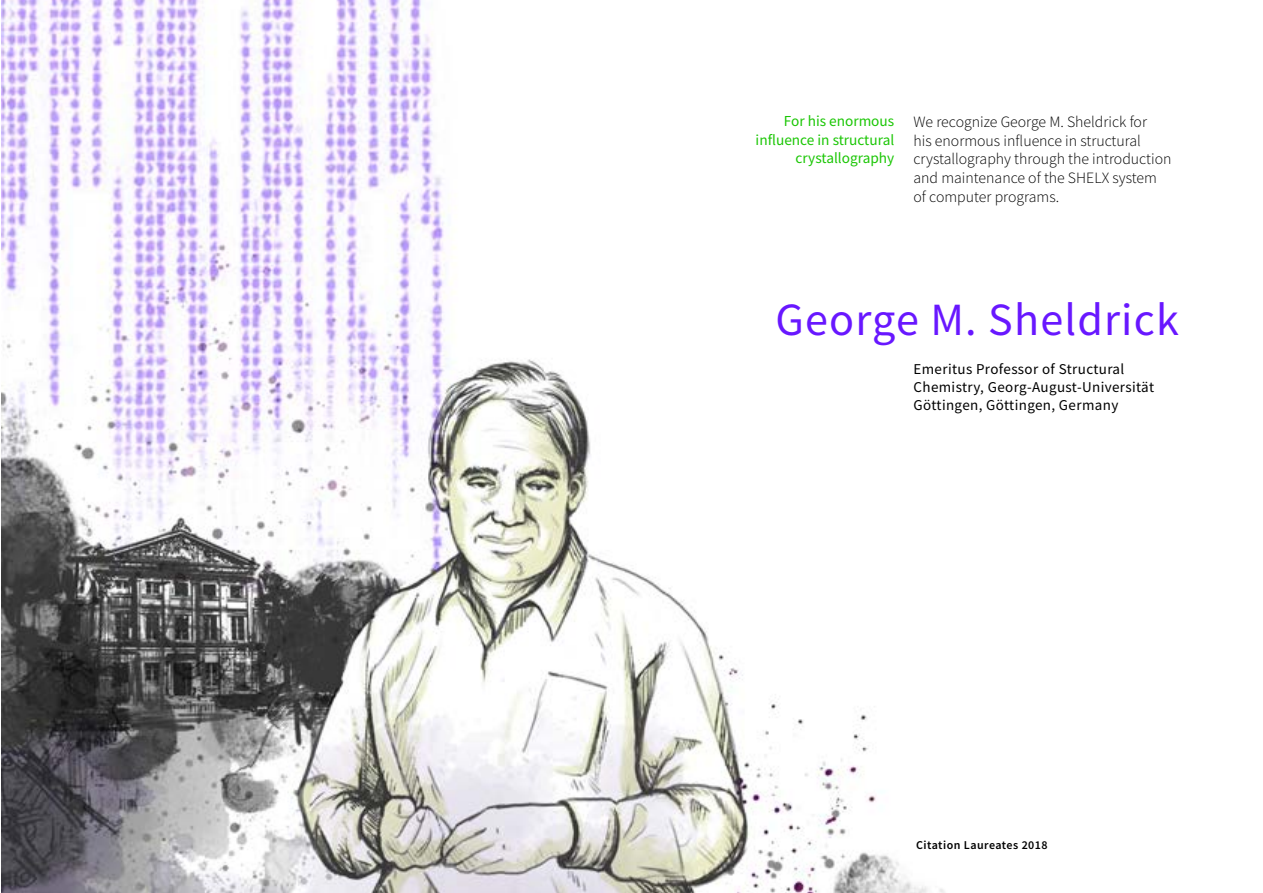
<style>
.page{position:relative;width:1263px;height:893px;background:#fff}
.page>*{position:absolute;margin:0;border:0;box-sizing:border-box;transform-origin:0 0}
.t1{font:46.2px "Source Sans Pro";letter-spacing:.025em;color:#6817ff}
.t2{font:300 15.75px/18.9px "Source Sans Pro";color:#000}
.t3{font:15.3px/18.3px "Source Sans Pro";color:#1ac604;text-align:right}
.t4{font:15px/18px "Source Sans Pro";letter-spacing:.025em;color:#000}
.t5{font:600 12px "Source Sans Pro";letter-spacing:.04em;color:#000}
</style>
<div class="page">
<img style="left:1px;top:0;width:944px;height:893px">
<p class="t3" style="left:756px;top:112px;width:140px">For his enormous influence in structural crystallography</p>
<p class="t2" style="left:913px;top:112px;width:259px">We recognize George M. Sheldrick for<br>his enormous influence in structural crystallography through the introduction and maintenance of the SHELX system of computer programs.</p>
<h1 class="t1" style="left:776px;top:290px;width:405px">George M. Sheldrick</h1>
<p class="t4" style="left:913px;top:360px;width:242px">Emeritus Professor of Structural<br>Chemistry, Georg-August-Universität<br>Göttingen, Göttingen, Germany</p>
<p class="t5" style="left:916px;top:837px;width:133px">Citation Laureates 2018</p>
</div>
